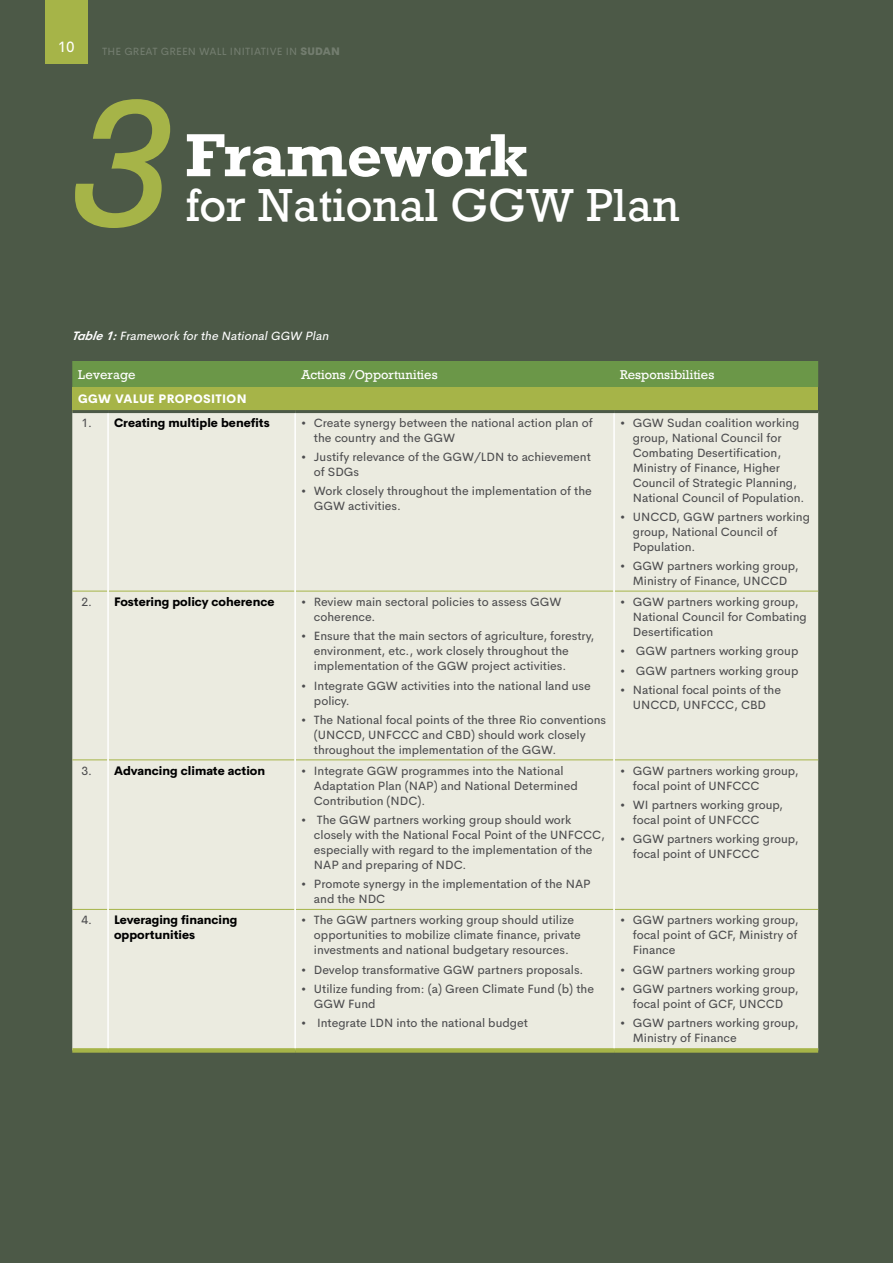
<style>
.page{position:relative;width:893px;height:1263px;background:#4c5947}
.page>*{position:absolute;margin:0;border:0;box-sizing:border-box;transform-origin:0 0}
.t1{font:italic 169.5px "Rockwell";color:#a6b448}
.t2{font:700 57px "Rockwell";letter-spacing:-.02em;color:#fff}
.t3{font:43.5px "Rockwell";color:#fff}
.t4{font:15px "Cerebri Sans";color:#fff}
.t5{font:12px/15px "Cerebri Sans";color:#4d4d4f}
.t6{font:800 12px/15px "Cerebri Sans";color:#000}
.t7{font:12px "Rockwell";color:#fff}
.t8{font:italic 12px "Cerebri Sans";color:#fff}
.t9{font:800 12px "Cerebri Sans";letter-spacing:.03em;color:#fff}
.t10{font:10.5px "Cerebri Sans";letter-spacing:.02em;color:#737d6f}
.s1{font-weight:800}
.s2{font-weight:700}
.s3{font-weight:400;color:#4d4d4f}
</style>
<div class="page">
<div style="left:72px;top:361px;width:746px;height:26px;background:#6b9748"></div>
<div style="left:72px;top:387px;width:746px;height:25px;background:#a6b448"></div>
<div style="left:72px;top:413px;width:746px;height:635px;background:#ebebe0"></div>
<hr style="left:72px;top:591px;width:35px;height:1px;background:#a6b448">
<hr style="left:109px;top:591px;width:185px;height:1px;background:#a6b448">
<hr style="left:296px;top:591px;width:317px;height:1px;background:#a6b448">
<hr style="left:615px;top:591px;width:203px;height:1px;background:#a6b448">
<hr style="left:72px;top:759px;width:35px;height:1px;background:#a6b448">
<hr style="left:109px;top:759px;width:185px;height:1px;background:#a6b448">
<hr style="left:296px;top:759px;width:317px;height:1px;background:#a6b448">
<hr style="left:615px;top:759px;width:203px;height:1px;background:#a6b448">
<hr style="left:72px;top:909px;width:35px;height:1px;background:#a6b448">
<hr style="left:109px;top:909px;width:185px;height:1px;background:#a6b448">
<hr style="left:296px;top:909px;width:317px;height:1px;background:#a6b448">
<hr style="left:615px;top:909px;width:203px;height:1px;background:#a6b448">
<div style="left:72px;top:1048px;width:36px;height:5px;background:#a6b448"></div>
<div style="left:108px;top:1048px;width:187px;height:5px;background:#a6b448"></div>
<div style="left:295px;top:1048px;width:319px;height:5px;background:#a6b448"></div>
<div style="left:614px;top:1048px;width:204px;height:5px;background:#a6b448"></div>
<hr style="left:107px;top:413px;width:2px;height:178px;background:#fff">
<hr style="left:294px;top:413px;width:2px;height:178px;background:#fff">
<hr style="left:613px;top:413px;width:2px;height:178px;background:#fff">
<hr style="left:107px;top:591px;width:2px;height:169px;background:#fff">
<hr style="left:294px;top:591px;width:2px;height:169px;background:#fff">
<hr style="left:613px;top:591px;width:2px;height:169px;background:#fff">
<hr style="left:107px;top:760px;width:2px;height:149px;background:#fff">
<hr style="left:294px;top:760px;width:2px;height:149px;background:#fff">
<hr style="left:613px;top:760px;width:2px;height:149px;background:#fff">
<hr style="left:107px;top:909px;width:2px;height:139px;background:#fff">
<hr style="left:294px;top:909px;width:2px;height:139px;background:#fff">
<hr style="left:613px;top:909px;width:2px;height:139px;background:#fff">
<hr style="left:72px;top:410px;width:36px;height:3px;background:#4c5947">
<hr style="left:108px;top:410px;width:187px;height:3px;background:#4c5947">
<hr style="left:295px;top:410px;width:319px;height:3px;background:#4c5947">
<hr style="left:614px;top:410px;width:204px;height:3px;background:#4c5947">
<div style="left:45px;top:0;width:43px;height:64px;background:#a6b448"></div>
<p class="t4" style="left:58px;top:35px;width:19px">10</p>
<p class="t10" style="left:102px;top:43px;width:239px">THE GREAT GREEN WALL INITIATIVE IN <span class="s1">SUDAN</span></p>
<h1 class="t1" style="left:69px;top:59px;width:101px">3</h1>
<h2 class="t2" style="left:186px;top:119px;width:343px">Framework</h2>
<h3 class="t3" style="left:186px;top:178px;width:496px">for National GGW Plan</h3>
<p class="t8" style="left:72px;top:326px;width:261px"><span class="s2">Table 1:</span>Framework forthe NationalGGW Plan</p>
<p class="t7" style="left:78px;top:367px;width:59px">Leverage</p>
<p class="t7" style="left:301px;top:367px;width:138px">Actions /Opportunities</p>
<p class="t7" style="left:620px;top:367px;width:96px">Responsibilities</p>
<p class="t9" style="left:78px;top:389px;width:170px">GGW VALUE PROPOSITION</p>
<p class="t6" style="left:81px;top:414px;width:190px"><span class="s3">1.</span> Creating multiple benefits</p>
<p class="t5" style="left:314px;top:414px;width:280px;text-indent:-13px">• Create synergy between the national action plan of the country and the GGW</p>
<p class="t5" style="left:314px;top:448px;width:279px;text-indent:-13px">• Justify relevance of the GGW/LDN to achievement of SDGs</p>
<p class="t5" style="left:314px;top:482px;width:279px;text-indent:-13px">• Work closely throughout the implementation of the<br>GGW activities.</p>
<p class="t5" style="left:633px;top:414px;width:173px;text-indent:-13px">• GGW Sudan coalition working group, National Council for<br>Combating Desertification,<br>Ministry of Finance, Higher<br>Council of Strategic Planning,<br>National Council of Population.</p>
<p class="t5" style="left:633px;top:508px;width:179px;text-indent:-13px">• UNCCD, GGW partners working group, National Council of<br>Population.</p>
<p class="t5" style="left:620px;top:557px;width:180px;text-align:center">• GGW partners working group,<br>Ministry of Finance, UNCCD</p>
<p class="t6" style="left:81px;top:593px;width:195px"><span class="s3">2.</span> Fostering policy coherence</p>
<p class="t5" style="left:314px;top:593px;width:249px;text-indent:-13px">• Review main sectoral policies to assess GGW coherence.</p>
<p class="t5" style="left:314px;top:628px;width:282px;text-indent:-13px">• Ensure that the main sectors of agriculture, forestry, environment, etc., work closely throughout the implementation of the GGW project activities.</p>
<p class="t5" style="left:314px;top:677px;width:278px;text-indent:-13px">• Integrate GGW activities into the national land use policy.</p>
<p class="t5" style="left:314px;top:711px;width:294px;text-indent:-13px">• The National focal points of the three Rio conventions (UNCCD, UNFCCC and CBD) should work closely throughout the implementation of the GGW.</p>
<p class="t6" style="left:81px;top:762px;width:185px"><span class="s3">3.</span> Advancing climate action</p>
<p class="t5" style="left:314px;top:762px;width:265px;text-indent:-13px">• Integrate GGW programmes into the National<br>Adaptation Plan (NAP) and National Determined<br>Contribution (NDC).</p>
<p class="t5" style="left:314px;top:811px;width:293px;text-indent:-13px">• The GGW partners working group should work closely with the National Focal Point of the UNFCCC, especially with regard to the implementation of the NAP and preparing of NDC.</p>
<p class="t5" style="left:314px;top:876px;width:278px;text-indent:-13px">• Promote synergy in the implementation of the NAP and the NDC</p>
<p class="t6" style="left:114px;top:911px;width:125px;text-indent:-33px"><span class="s3">4.</span> Leveraging financing opportunities</p>
<p class="t5" style="left:314px;top:912px;width:268px;text-indent:-13px">• The GGW partners working group should utilize opportunities to mobilize climate finance, private investments and national budgetary resources.</p>
<p class="t5" style="left:301px;top:961px;width:284px">• Develop transformative GGW partners proposals.</p>
<p class="t5" style="left:314px;top:980px;width:282px;text-indent:-13px">• Utilize funding from: (a) Green Climate Fund (b) the<br>GGW Fund</p>
<p class="t5" style="left:301px;top:1014px;width:228px">• Integrate LDN into the national budget</p>
<p class="t5" style="left:633px;top:593px;width:175px;text-indent:-13px">• GGW partners working group,<br>National Council for Combating<br>Desertification</p>
<p class="t5" style="left:620px;top:643px;width:180px">• GGW partners working group</p>
<p class="t5" style="left:620px;top:662px;width:180px">• GGW partners working group</p>
<p class="t5" style="left:620px;top:681px;width:163px;text-align:center">• National focal points of the<br>UNCCD, UNFCCC, CBD</p>
<p class="t5" style="left:633px;top:762px;width:167px;text-indent:-13px">• GGW partners working group, focal point of UNFCCC</p>
<p class="t5" style="left:633px;top:796px;width:152px;text-indent:-13px">• WI partners working group, focal point of UNFCCC</p>
<p class="t5" style="left:633px;top:831px;width:167px;text-indent:-13px">• GGW partners working group, focal point of UNFCCC</p>
<p class="t5" style="left:633px;top:912px;width:167px;text-align:justify;text-indent:-13px">• GGW partners working group, focal point of GCF, Ministry of Finance</p>
<p class="t5" style="left:620px;top:961px;width:177px">• GGW partners working group</p>
<p class="t5" style="left:620px;top:980px;width:180px;text-align:center">• GGW partners working group, focal point of GCF, UNCCD</p>
<p class="t5" style="left:633px;top:1014px;width:167px;text-indent:-13px">• GGW partners working group,<br>Ministry of Finance</p>
</div>
